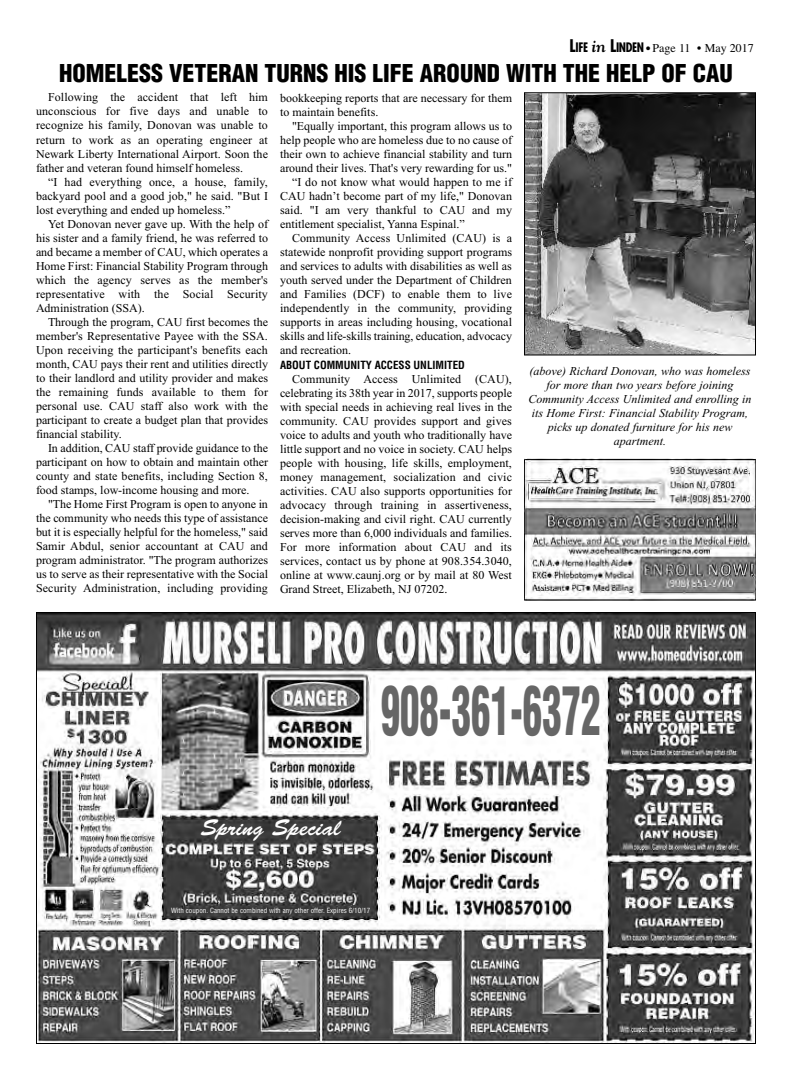
<style>
.page{position:relative;width:792px;height:1080px;background:#fff}
.page>*{position:absolute;margin:0;border:0;box-sizing:border-box;transform-origin:0 0}
.t1{font:900 condensed 66.2px "Helvetica";color:#666;scale:.59 1}
.t2{font:900 condensed 24px "Helvetica";color:#000}
.t3{font:23px "Brush Script";color:#fff}
.t4{font:12px/14px "Times New Roman";color:#000;text-align:justify}
.t5{font:italic 12px/14px "Times New Roman";color:#000;text-align:center}
.t6{font:12px "Times";color:#000}
.t7{font:700 condensed 11px "Helvetica";color:#000}
.t8{font:condensed 7px "Helvetica";color:#fff}
.s1{font-family:"Futura";font-weight:700;font-stretch:condensed;font-size:17px}
.s2{font-family:"Futura";font-weight:700;font-stretch:condensed;font-size:12.8px}
.s3{font-family:"Goudy";font-weight:700;font-style:italic;font-size:17px}
.s4{font-family:"Futura";font-weight:700;font-stretch:condensed;font-size:10px}
</style>
<div class="page">
<img style="left:38px;top:614px;width:716px;height:428px">
<img style="left:526px;top:94px;width:228px;height:260px">
<div style="left:524px;top:92px;width:232px;height:264px;border:1px solid #000"></div>
<img style="left:524px;top:459px;width:232px;height:142px">
<p class="t6" style="left:570px;top:41px;width:186px"><span class="s1">L</span><span class="s2">IFE</span> <span class="s3">in</span> <span class="s1">L</span><span class="s2">INDEN</span> <span class="s4">•</span> Page 11 • May 2017</p>
<h2 class="t2" style="left:59px;top:59px;width:675px">HOMELESS VETERAN TURNS HIS LIFE AROUND WITH THE HELP OF CAU</h2>
<p class="t4" style="left:36px;top:90px;width:234px;text-indent:12px">Following the accident that left him unconscious for five days and unable to recognize his family, Donovan was unable to return to work as an operating engineer at Newark Liberty International Airport. Soon the father and veteran found himself homeless.</p>
<p class="t4" style="left:36px;top:174px;width:233px;text-indent:12px">“I had everything once, a house, family, backyard pool and a good job," he said. "But I lost everything and ended up homeless.”</p>
<p class="t4" style="left:36px;top:216px;width:234px;text-indent:12px">Yet Donovan never gave up. With the help of his sister and a family friend, he was referred to and became a member of CAU, which operates a Home First: Financial Stability Program through which the agency serves as the member's representative with the Social Security Administration (SSA).</p>
<p class="t4" style="left:36px;top:314px;width:234px;text-indent:12px">Through the program, CAU first becomes the member's Representative Payee with the SSA.<br>Upon receiving the participant's benefits each month, CAU pays their rent and utilities directly to their landlord and utility provider and makes the remaining funds available to them for personal use. CAU staff also work with the participant to create a budget plan that provides financial stability.</p>
<p class="t4" style="left:36px;top:440px;width:234px;text-indent:12px">In addition, CAU staff provide guidance to the participant on how to obtain and maintain other county and state benefits, including Section 8, food stamps, low-income housing and more.</p>
<p class="t4" style="left:36px;top:496px;width:234px;text-indent:12px">"The Home First Program is open to anyone in the community who needs this type of assistance but it is especially helpful for the homeless," said Samir Abdul, senior accountant at CAU and program administrator. "The program authorizes us to serve as their representative with the Social Security Administration, including providing</p>
<p class="t4" style="left:280px;top:90px;width:234px">bookkeeping reports that are necessary for them to maintain benefits.</p>
<p class="t4" style="left:292px;top:119px;width:222px">"Equally important, this program allows us to</p>
<p class="t4" style="left:280px;top:133px;width:234px">help people who are homeless due to no cause of</p>
<p class="t4" style="left:280px;top:147px;width:234px">their own to achieve financial stability and turn</p>
<p class="t4" style="left:280px;top:161px;width:234px">around their lives. That's very rewarding for us."</p>
<p class="t4" style="left:292px;top:175px;width:221px">“I do not know what would happen to me if</p>
<p class="t4" style="left:280px;top:189px;width:233px">CAU hadn’t become part of my life," Donovan</p>
<p class="t4" style="left:280px;top:203px;width:233px">said. "I am very thankful to CAU and my</p>
<p class="t4" style="left:280px;top:217px;width:186px">entitlement specialist, Yanna Espinal.”</p>
<p class="t4" style="left:292px;top:231px;width:221px">Community Access Unlimited (CAU) is a</p>
<p class="t4" style="left:280px;top:245px;width:234px">statewide nonprofit providing support programs</p>
<p class="t4" style="left:280px;top:259px;width:233px">and services to adults with disabilities as well as</p>
<p class="t4" style="left:280px;top:273px;width:233px">youth served under the Department of Children</p>
<p class="t4" style="left:280px;top:287px;width:234px">and Families (DCF) to enable them to live</p>
<p class="t4" style="left:280px;top:301px;width:233px">independently in the community, providing</p>
<p class="t4" style="left:280px;top:315px;width:234px">supports in areas including housing, vocational</p>
<p class="t4" style="left:280px;top:329px;width:233px">skills and life-skills training, education, advocacy</p>
<p class="t4" style="left:280px;top:343px;width:73px">and recreation.</p>
<p class="t7" style="left:280px;top:358px;width:186px">ABOUT COMMUNITY ACCESS UNLIMITED</p>
<p class="t4" style="left:280px;top:371px;width:234px;text-indent:12px">Community Access Unlimited (CAU), celebrating its 38th year in 2017, supports people with special needs in achieving real lives in the community. CAU provides support and gives voice to adults and youth who traditionally have little support and no voice in society. CAU helps people with housing, life skills, employment, money management, socialization and civic activities. CAU also supports opportunities for advocacy through training in assertiveness, decision-making and civil right. CAU currently serves more than 6,000 individuals and families.<br>For more information about CAU and its services, contact us by phone at 908.354.3040, online at www.caunj.org or by mail at 80 West Grand Street, Elizabeth, NJ 07202.</p>
<p class="t5" style="left:528px;top:363px;width:225px">(above) Richard Donovan, who was homeless for more than two years before joining Community Access Unlimited and enrolling in its Home First: Financial Stability Program, picks up donated furniture for his new apartment.</p>
<h1 class="t1" style="left:381px;top:674px;width:374px">908-361-6372</h1>
<h3 class="t3" style="left:201px;top:818px;width:141px">Spring Special</h3>
<p class="t8" style="left:171px;top:906px;width:201px">With coupon. Cannot be combined with any other offer. Expires 6/10/17</p>
</div>
